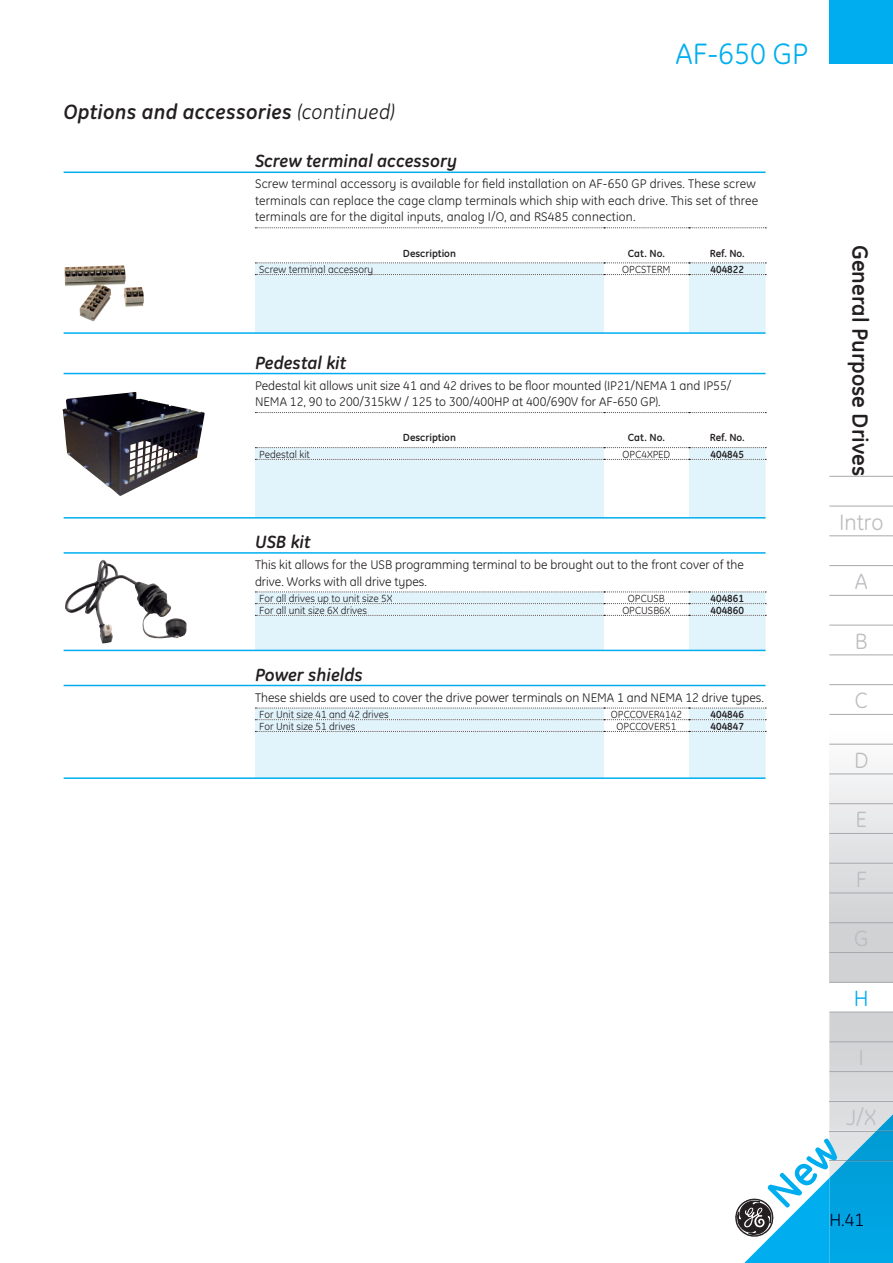
<style>
.page{position:relative;width:893px;height:1263px;background:#fff}
.page>*{position:absolute;margin:0;border:0;box-sizing:border-box;transform-origin:0 0}
.t1{font:30px "GE Inspira";color:#00aeef}
.t2{font:700 22.5px "GE Inspira";color:#231f20}
.t3{font:22.5px "GE Inspira";color:#bcbdc0}
.t4{font:22.5px "GE Inspira";color:#00aeef}
.t5{font:italic 700 21px "GE Inspira";letter-spacing:.01em;color:#231f20}
.t6{font:italic 700 18px "GE Inspira";color:#231f20}
.t7{font:18px "GE Inspira";color:#000424}
.t8{font:12.75px/16.5px "GE Inspira";color:#231f20}
.t9{font:10.5px "GE Inspira";color:#231f20}
.t10{font:700 10.5px "GE Inspira";color:#231f20}
.s1{font-weight:400}
</style>
<div class="page">
<div style="left:829px;top:693px;width:63px;height:289px;background:linear-gradient(to bottom,#fff,#c9cacd)"></div>
<div style="left:829px;top:0;width:63px;height:64px;background:#00aeef"></div>
<hr style="left:829px;top:476px;width:63px;height:1px;background:#a8a9ad">
<hr style="left:829px;top:506px;width:63px;height:1px;background:#a8a9ad">
<hr style="left:829px;top:535px;width:63px;height:1px;background:#a8a9ad">
<hr style="left:829px;top:565px;width:63px;height:1px;background:#a8a9ad">
<hr style="left:829px;top:595px;width:63px;height:1px;background:#a8a9ad">
<hr style="left:829px;top:625px;width:63px;height:1px;background:#a8a9ad">
<hr style="left:829px;top:655px;width:63px;height:1px;background:#a8a9ad">
<hr style="left:829px;top:684px;width:63px;height:1px;background:#a8a9ad">
<hr style="left:829px;top:714px;width:63px;height:1px;background:#a8a9ad">
<hr style="left:829px;top:744px;width:63px;height:1px;background:#a8a9ad">
<hr style="left:829px;top:774px;width:63px;height:1px;background:#a8a9ad">
<hr style="left:829px;top:803px;width:63px;height:1px;background:#a8a9ad">
<hr style="left:829px;top:833px;width:63px;height:1px;background:#a8a9ad">
<hr style="left:829px;top:863px;width:63px;height:1px;background:#a8a9ad">
<hr style="left:829px;top:893px;width:63px;height:1px;background:#a8a9ad">
<hr style="left:829px;top:922px;width:63px;height:1px;background:#a8a9ad">
<hr style="left:829px;top:952px;width:63px;height:1px;background:#a8a9ad">
<hr style="left:829px;top:982px;width:63px;height:1px;background:#a8a9ad">
<svg style="left:255px;top:228px;width:511px;height:105px"></svg>
<hr style="left:64px;top:172px;width:701px;height:1px;background:#00aeef">
<hr style="left:64px;top:332px;width:625px;height:2px;background:#00aeef">
<hr style="left:689px;top:332px;width:76px;height:2px;background:#00aeef">
<svg style="left:64px;top:374px;width:625px;height:313px"></svg>
<svg style="left:255px;top:448px;width:510px;height:329px;fill:#e2f4fc"></svg>
<hr style="left:64px;top:373px;width:191px;height:1px;background:#00aeef">
<svg style="left:255px;top:459px;width:511px;height:1px"></svg>
<svg style="left:255px;top:592px;width:511px;height:1px"></svg>
<svg style="left:255px;top:603px;width:511px;height:1px"></svg>
<svg style="left:255px;top:615px;width:511px;height:1px"></svg>
<svg style="left:255px;top:708px;width:511px;height:1px"></svg>
<svg style="left:255px;top:719px;width:511px;height:1px"></svg>
<svg style="left:255px;top:731px;width:511px;height:1px"></svg>
<hr style="left:255px;top:373px;width:434px;height:1px;background:#00aeef">
<hr style="left:689px;top:373px;width:76px;height:1px;background:#00aeef">
<svg style="left:255px;top:412px;width:511px;height:36px"></svg>
<hr style="left:64px;top:517px;width:701px;height:2px;background:#00aeef">
<hr style="left:64px;top:552px;width:701px;height:2px;background:#00aeef">
<hr style="left:64px;top:650px;width:701px;height:1px;background:#00aeef">
<hr style="left:64px;top:685px;width:701px;height:1px;background:#00aeef">
<hr style="left:64px;top:777px;width:625px;height:2px;background:#00aeef">
<hr style="left:689px;top:777px;width:76px;height:2px;background:#00aeef">
<img style="left:65px;top:559px;width:122px;height:84px">
<img style="left:62px;top:391px;width:143px;height:105px">
<img style="left:64px;top:265px;width:80px;height:57px">
<svg style="left:735px;top:1012px;width:157px;height:251px"></svg>
<p class="t1" style="left:675px;top:43px;width:134px">AF-650 GP</p>
<p class="t5" style="left:64px;top:104px;width:333px">Options and accessories <span class="s1">(continued)</span></p>
<p class="t6" style="left:255px;top:155px;width:203px">Screw terminal accessory</p>
<p class="t8" style="left:255px;top:177px;width:504px">Screw terminal accessory is available for field installation on AF-650 GP drives. These screw terminals can replace the cage clamp terminals which ship with each drive. This set of three terminals are for the digital inputs, analog I/O, and RS485 connection.</p>
<p class="t10" style="left:403px;top:249px;width:55px">Description</p>
<p class="t10" style="left:628px;top:249px;width:39px">Cat. No.</p>
<p class="t10" style="left:709px;top:249px;width:36px">Ref. No.</p>
<p class="t9" style="left:259px;top:265px;width:115px">Screw terminal accessory</p>
<p class="t9" style="left:622px;top:265px;width:50px">OPCSTERM</p>
<p class="t10" style="left:710px;top:265px;width:35px">404822</p>
<p class="t6" style="left:255px;top:356px;width:93px">Pedestal kit</p>
<p class="t8" style="left:255px;top:379px;width:477px">Pedestal kit allows unit size 41 and 42 drives to be floor mounted (IP21/NEMA 1 and IP55/<br>NEMA 12, 90 to 200/315kW / 125 to 300/400HP at 400/690V for AF-650 GP).</p>
<p class="t10" style="left:403px;top:434px;width:55px">Description</p>
<p class="t10" style="left:628px;top:434px;width:39px">Cat. No.</p>
<p class="t10" style="left:709px;top:434px;width:36px">Ref. No.</p>
<p class="t9" style="left:259px;top:450px;width:52px">Pedestal kit</p>
<p class="t9" style="left:622px;top:450px;width:49px">OPC4XPED</p>
<p class="t10" style="left:710px;top:450px;width:35px">404845</p>
<p class="t6" style="left:255px;top:535px;width:57px">USB kit</p>
<p class="t8" style="left:255px;top:558px;width:490px">This kit allows for the USB programming terminal to be brought out to the front cover of the drive. Works with all drive types.</p>
<p class="t9" style="left:259px;top:594px;width:135px">For all drives up to unit size 5X</p>
<p class="t9" style="left:628px;top:594px;width:38px">OPCUSB</p>
<p class="t10" style="left:710px;top:595px;width:35px">404861</p>
<p class="t9" style="left:259px;top:606px;width:109px">For all unit size 6X drives</p>
<p class="t9" style="left:622px;top:606px;width:50px">OPCUSB6X</p>
<p class="t10" style="left:710px;top:606px;width:35px">404860</p>
<p class="t6" style="left:255px;top:668px;width:109px">Power shields</p>
<p class="t8" style="left:255px;top:690px;width:510px">These shields are used to cover the drive power terminals on NEMA 1 and NEMA 12 drive types.</p>
<p class="t9" style="left:259px;top:710px;width:131px">For Unit size 41 and 42 drives</p>
<p class="t9" style="left:611px;top:710px;width:72px">OPCCOVER4142</p>
<p class="t10" style="left:710px;top:711px;width:35px">404846</p>
<p class="t9" style="left:259px;top:722px;width:98px">For Unit size 51 drives</p>
<p class="t9" style="left:616px;top:722px;width:61px">OPCCOVER51</p>
<p class="t10" style="left:710px;top:722px;width:35px">404847</p>
<p class="t2" style="left:868px;top:245px;width:233px;rotate:90deg">General Purpose Drives</p>
<p class="t3" style="left:839px;top:514px;width:46px">Intro</p>
<p class="t3" style="left:854px;top:573px;width:14px">A</p>
<p class="t3" style="left:854px;top:633px;width:14px">B</p>
<p class="t3" style="left:854px;top:692px;width:15px">C</p>
<p class="t3" style="left:854px;top:752px;width:16px">D</p>
<p class="t3" style="left:855px;top:811px;width:13px">E</p>
<p class="t3" style="left:855px;top:871px;width:13px">F</p>
<p class="t3" style="left:854px;top:930px;width:16px">G</p>
<p class="t4" style="left:853px;top:990px;width:16px">H</p>
<p class="t3" style="left:846px;top:1109px;width:31px">J/X</p>
<p class="t7" style="left:829px;top:1213px;width:36px">H.41</p>
</div>
